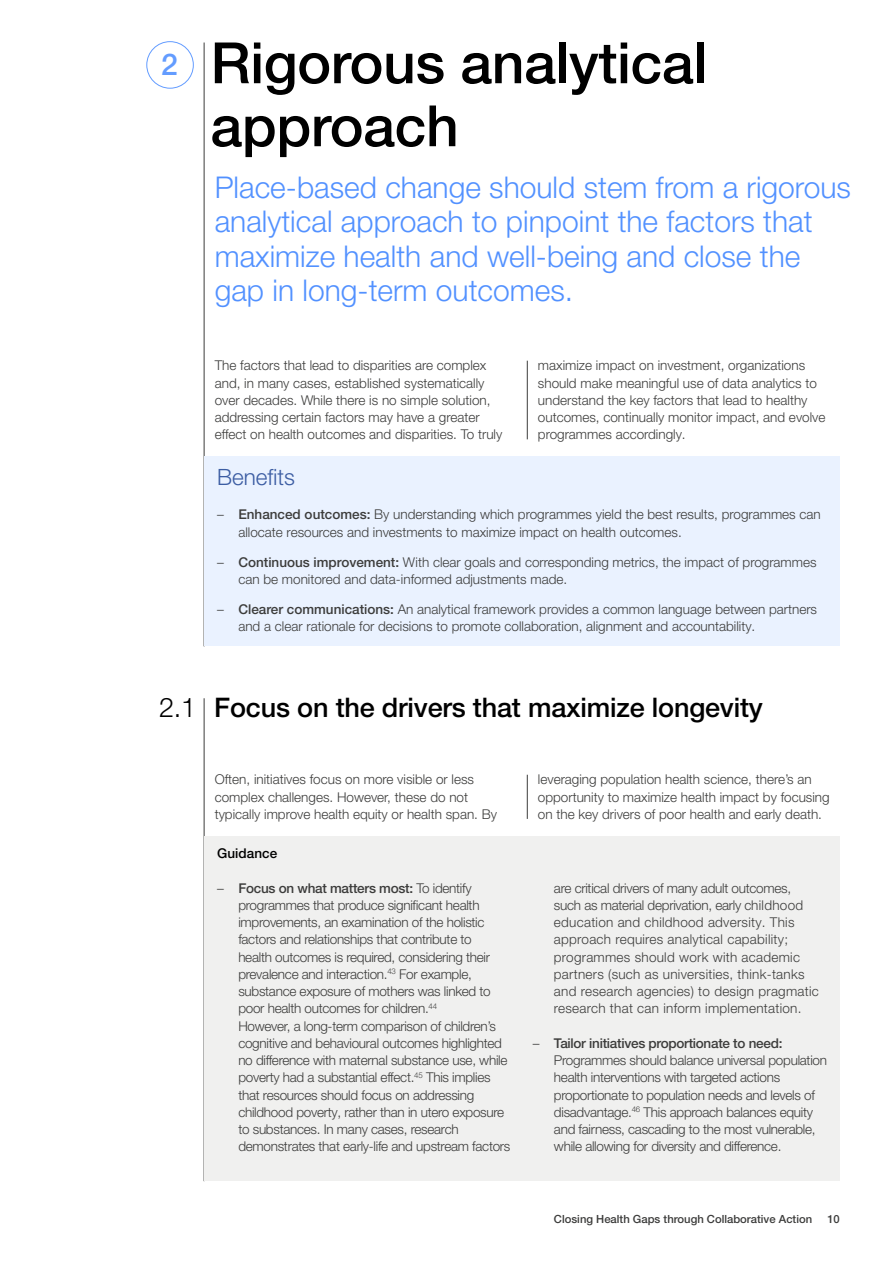
<style>
.page{position:relative;width:893px;height:1263px;background:#fff}
.page>*{position:absolute;margin:0;border:0;box-sizing:border-box;transform-origin:0 0}
.t1{font:500 57px/63px "Helvetica Neue LT Pro";letter-spacing:-.005em;color:#000}
.t2{font:300 30px/34.5px "Helvetica Neue LT Pro";color:#5291ff}
.t3{font:500 30px "Helvetica Neue LT Pro";color:#639cff}
.t4{font:500 27px "Helvetica Neue LT Pro";letter-spacing:-.005em;color:#000}
.t5{font:300 22.5px "Helvetica Neue LT Pro";color:#3c5da3}
.t6{font:300 13.5px/17.2px "Helvetica Neue LT Pro";color:#3c3c3b}
.t7{font:300 13.5px/17.2px "Helvetica Neue LT Pro";letter-spacing:-.02em;color:#3c3c3b}
.t8{font:300 13.5px/17.2px "Helvetica Neue LT Pro";letter-spacing:.02em;color:#3c3c3b}
.t9{font:500 13.5px "Helvetica Neue LT Pro";letter-spacing:.005em;color:#000}
.t10{font:500 11.25px "Helvetica Neue LT Pro";color:#3c3c3b}
.s1{font-weight:500}
.s2{font-weight:300}
</style>
<div class="page">
<hr style="left:204px;top:43px;width:1px;height:603px;background:#3c3c3b">
<hr style="left:204px;top:698px;width:1px;height:483px;background:#3c3c3b">
<div style="left:147px;top:41px;width:47px;height:47px;border:1px solid #639cff;border-radius:50%"></div>
<hr style="left:527px;top:361px;width:1px;height:78px;background:#3c3c3b">
<div style="left:204px;top:457px;width:636px;height:189px;background:#eaf2ff"></div>
<hr style="left:527px;top:775px;width:1px;height:44px;background:#3c3c3b">
<div style="left:204px;top:836px;width:636px;height:345px;background:#f0f0ef"></div>
<h2 class="t3" style="left:161px;top:46px;width:18px">2</h2>
<h1 class="t1" style="left:210px;top:31px;width:498px">Rigorous analytical approach</h1>
<h2 class="t2" style="left:215px;top:169px;width:638px">Place-based change should stem from a rigorous analytical approach to pinpoint the factors that maximize health and well-being and close the gap in long-term outcomes.</h2>
<p class="t6" style="left:215px;top:357px;width:289px">The factors that lead to disparities are complex and, in many cases, established systematically over decades. While there is no simple solution, addressing certain factors may have a greater effect on health outcomes and disparities. To truly</p>
<p class="t6" style="left:538px;top:357px;width:289px">maximize impact on investment, organizations should make meaningful use of data analytics to understand the key factors that lead to healthy outcomes, continually monitor impact, and evolve programmes accordingly.</p>
<h3 class="t5" style="left:217px;top:463px;width:79px">Benefits</h3>
<p class="t6" style="left:238px;top:506px;width:584px;text-indent:-21px">– <span class="s1">Enhanced outcomes:</span> By understanding which programmes yield the best results, programmes can allocate resources and investments to maximize impact on health outcomes.</p>
<p class="t6" style="left:238px;top:553px;width:580px;text-indent:-21px">– <span class="s1">Continuous improvement:</span> With clear goals and corresponding metrics, the impact of programmes can be monitored and data-informed adjustments made.</p>
<p class="t6" style="left:238px;top:600px;width:580px;text-indent:-21px">– <span class="s1">Clearer communications:</span> An analytical framework provides a common language between partners and a clear rationale for decisions to promote collaboration, alignment and accountability.</p>
<h3 class="t4" style="left:159px;top:691px;width:605px"><span class="s2">2.1</span> Focus on the drivers that maximize longevity</h3>
<p class="t6" style="left:215px;top:771px;width:284px">Often, initiatives focus on more visible or less complex challenges. However, these do not typically improve health equity or health span. By</p>
<p class="t6" style="left:538px;top:771px;width:293px">leveraging population health science, there’s an opportunity to maximize health impact by focusing on the key drivers of poor health and early death.</p>
<p class="t9" style="left:217px;top:845px;width:62px">Guidance</p>
<p class="t7" style="left:238px;top:879px;width:274px;text-indent:-21px">– <span class="s1">Focus on what matters most:</span> To identify programmes that produce significant health improvements, an examination of the holistic factors and relationships that contribute to<br>health outcomes is required, considering their prevalence and interaction.<sup>43</sup> For example, substance exposure of mothers was linked to poor health outcomes for children.<sup>44<br></sup>However, a long-term comparison of children’s cognitive and behavioural outcomes highlighted no difference with maternal substance use, while poverty had a substantial effect.<sup>45</sup> This implies that resources should focus on addressing childhood poverty, rather than in utero exposure to substances. In many cases, research demonstrates that early-life and upstream factors</p>
<p class="t8" style="left:554px;top:879px;width:266px">are critical drivers of many adult outcomes, such as material deprivation, early childhood education and childhood adversity. This approach requires analytical capability; programmes should work with academic partners (such as universities, think-tanks and research agencies) to design pragmatic research that can inform implementation.</p>
<p class="t7" style="left:554px;top:1034px;width:275px;text-indent:-21px">– <span class="s1">Tailor initiatives proportionate to need:<br></span>Programmes should balance universal population health interventions with targeted actions proportionate to population needs and levels of disadvantage.<sup>46</sup> This approach balances equity and fairness, cascading to the most vulnerable, while allowing for diversity and difference.</p>
<p class="t10" style="left:554px;top:1212px;width:260px">Closing Health Gaps through Collaborative Action</p>
<p class="t10" style="left:827px;top:1212px;width:14px">10</p>
</div>
